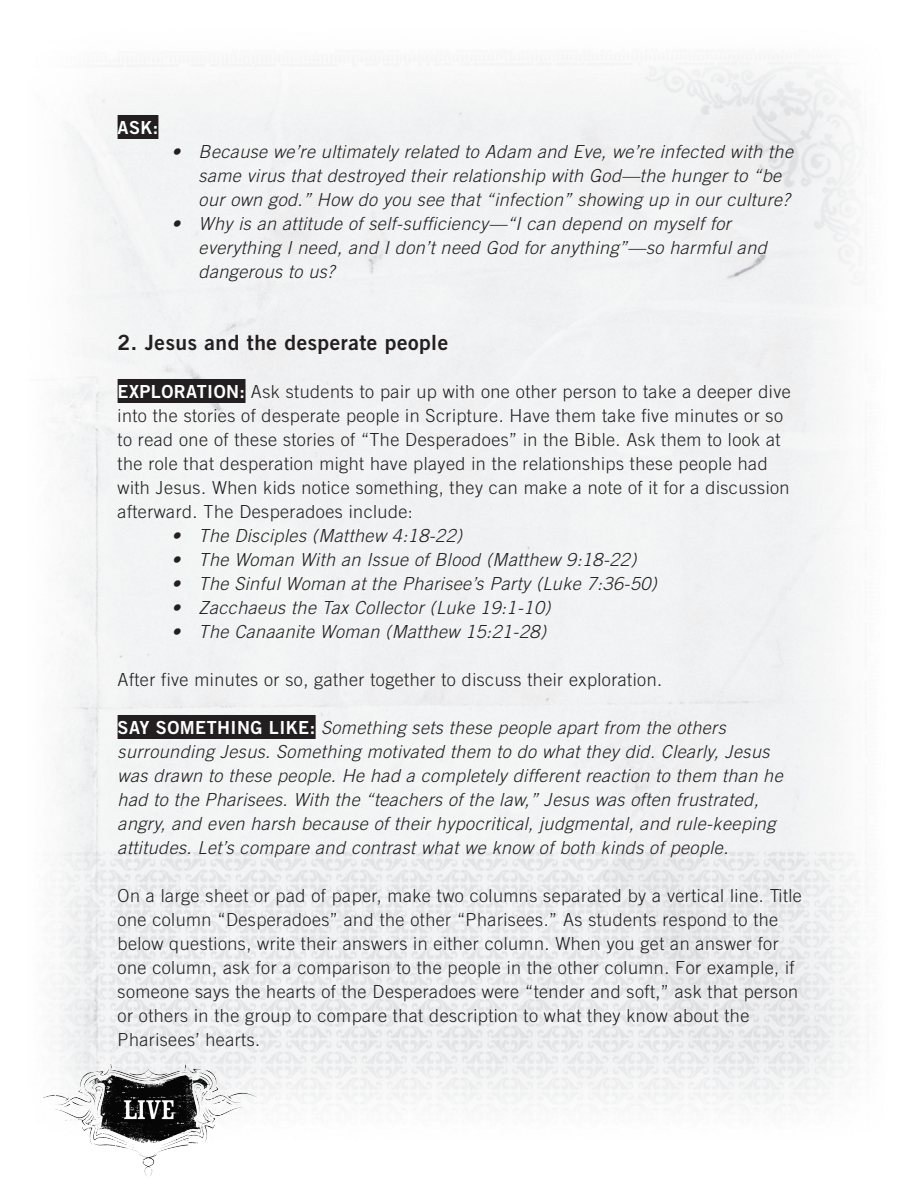
<style>
.page{position:relative;width:918px;height:1188px;background:#fff}
.page>*{position:absolute;margin:0;border:0;box-sizing:border-box;transform-origin:0 0}
.t1{font:21px "Trade Gothic LT Std Bd 2";letter-spacing:.025em;color:#231f20}
.t2{font:italic 300 18px/24px "Trade Gothic LT Std";letter-spacing:.025em;color:#231f20}
.t3{font:300 18px/24px "Trade Gothic LT Std";letter-spacing:.025em;color:#231f20}
.t4{font:18px "Trade Gothic LT Std Bd 2";color:#fff}
.s1{font-family:"Trade Gothic LT Std Bd 2";font-weight:400;color:#fff}
.s2{font-family:"Trade Gothic LT Std Bd 2";font-weight:400;font-style:normal;color:#fff}
</style>
<div class="page">
<img style="left:43px;top:56px;width:819px;height:1054px">
<img style="left:44px;top:1065px;width:213px;height:111px">
<div style="left:118px;top:115px;width:40px;height:24px;background:#231f20"></div>
<div style="left:118px;top:379px;width:128px;height:24px;background:#231f20"></div>
<div style="left:118px;top:715px;width:198px;height:24px;background:#231f20"></div>
<p class="t4" style="left:118px;top:117px;width:42px">ASK:</p>
<p class="t2" style="left:199px;top:140px;width:596px;text-indent:-27px">• Because we’re ultimately related to Adam and Eve, we’re infected with the same virus that destroyed their relationship with God—the hunger to “be our own god.” How do you see that “infection” showing up in our culture?</p>
<p class="t2" style="left:199px;top:212px;width:570px;text-indent:-27px">• Why is an attitude of self-sufficiency—“I can depend on myself for everything I need, and I don’t need God for anything”—so harmful and dangerous to us?</p>
<p class="t1" style="left:118px;top:330px;width:332px">2. Jesus and the desperate people</p>
<p class="t3" style="left:118px;top:380px;width:675px"><span class="s1">EXPLORATION:</span> Ask students to pair up with one other person to take a deeper dive into the stories of desperate people in Scripture. Have them take five minutes or so to read one of these stories of “The Desperadoes” in the Bible. Ask them to look at the role that desperation might have played in the relationships these people had with Jesus. When kids notice something, they can make a note of it for a discussion afterward. The Desperadoes include:</p>
<p class="t2" style="left:172px;top:524px;width:292px">• The Disciples (Matthew 4:18-22)</p>
<p class="t2" style="left:172px;top:548px;width:466px">• The Woman With an Issue of Blood (Matthew 9:18-22)</p>
<p class="t2" style="left:172px;top:572px;width:487px">• The Sinful Woman at the Pharisee’s Party (Luke 7:36-50)</p>
<p class="t2" style="left:172px;top:596px;width:380px">• Zacchaeus the Tax Collector (Luke 19:1-10)</p>
<p class="t2" style="left:172px;top:620px;width:376px">• The Canaanite Woman (Matthew 15:21-28)</p>
<p class="t3" style="left:118px;top:668px;width:546px">After five minutes or so, gather together to discuss their exploration.</p>
<p class="t2" style="left:118px;top:716px;width:667px"><span class="s2">SAY SOMETHING LIKE:</span> Something sets these people apart from the others surrounding Jesus. Something motivated them to do what they did. Clearly, Jesus was drawn to these people. He had a completely different reaction to them than he had to the Pharisees. With the “teachers of the law,” Jesus was often frustrated, angry, and even harsh because of their hypocritical, judgmental, and rule-keeping attitudes. Let’s compare and contrast what we know of both kinds of people.</p>
<p class="t3" style="left:118px;top:884px;width:686px">On a large sheet or pad of paper, make two columns separated by a vertical line. Title one column “Desperadoes” and the other “Pharisees.” As students respond to the below questions, write their answers in either column. When you get an answer for one column, ask for a comparison to the people in the other column. For example, if someone says the hearts of the Desperadoes were “tender and soft,” ask that person or others in the group to compare that description to what they know about the Pharisees’ hearts.</p>
</div>
